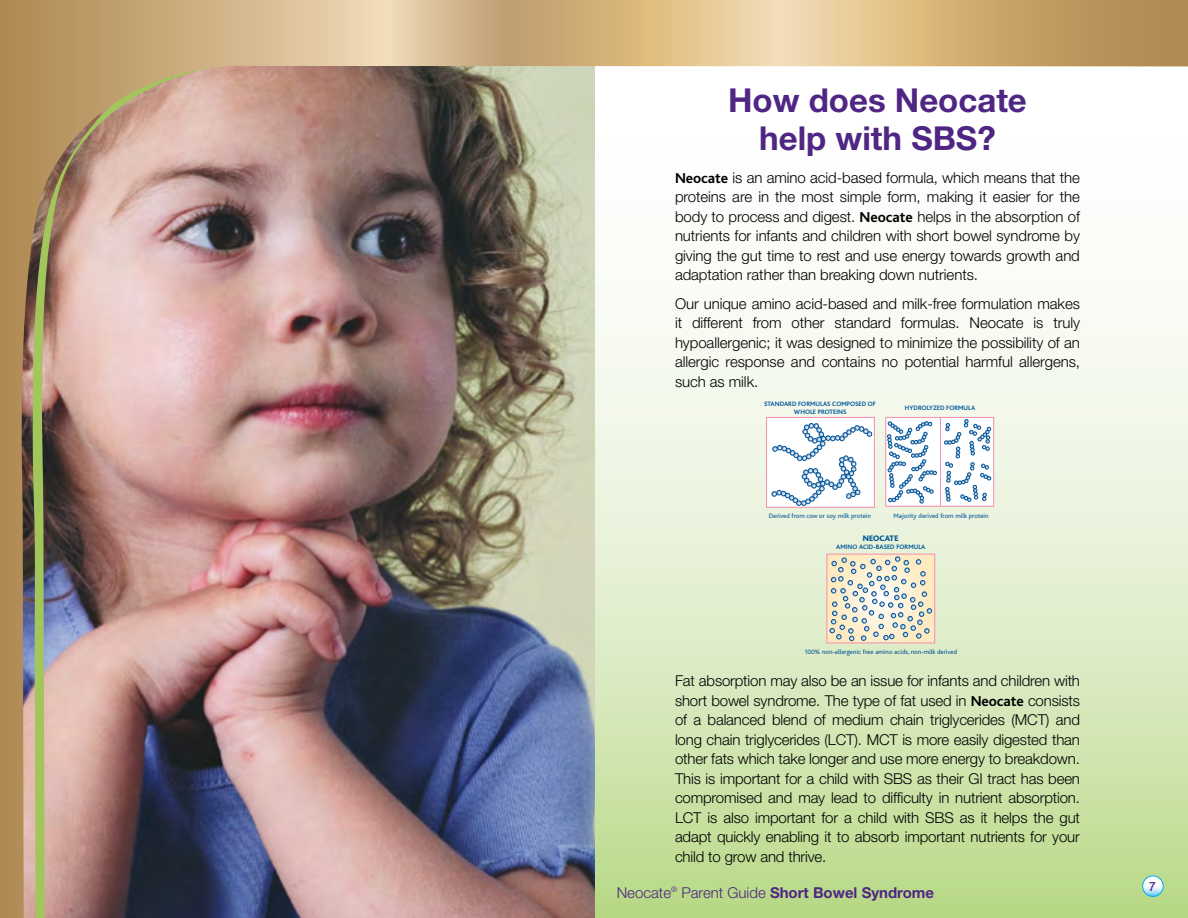
<style>
.page{position:relative;width:1188px;height:918px;background:#fff}
.page>*{position:absolute;margin:0;border:0;box-sizing:border-box;transform-origin:0 0}
.t1{font:700 33px/37.5px "Helvetica Neue";color:#4f2683;text-align:center}
.t2{font:300 15px/19.5px "Helvetica Neue";letter-spacing:-.005em;color:#000;text-align:justify}
.t3{font:300 15px "Helvetica Neue";color:#4f2683}
.t4{font:500 13.5px "Bliss";color:#4f2683}
.t5{font:800 8.4px "Bliss";letter-spacing:.005em;color:#005698}
.t6{font:6.75px "Bliss";letter-spacing:.005em;color:#005698}
.t7{font:700 6.75px/7.9px "Bliss";letter-spacing:.005em;color:#005698;text-align:center}
.s1{font-family:"Bliss";font-weight:700}
.s2{font-weight:700}
</style>
<div class="page">
<img style="left:0;top:0;width:1188px;height:918px">
<div style="left:886px;top:417px;width:108px;height:89px;background:#fff"></div>
<div style="left:885px;top:417px;width:109px;height:90px;border:1px solid #f48eac"></div>
<hr style="left:941px;top:417px;width:1px;height:89px;background:#fff">
<hr style="left:940px;top:417px;width:1px;height:89px;background:#f48eac">
<div style="left:827px;top:554px;width:108px;height:89px;background:#ffeabf"></div>
<div style="left:826px;top:554px;width:109px;height:89px;border:1px solid #f48eac"></div>
<div style="left:766px;top:417px;width:109px;height:91px;background:#fff;border:1px solid #f48eac"></div>
<svg style="left:944px;top:419px;width:47px;height:83px"></svg>
<svg style="left:887px;top:421px;width:50px;height:83px"></svg>
<svg style="left:830px;top:556px;width:102px;height:85px"></svg>
<svg style="left:772px;top:423px;width:100px;height:83px"></svg>
<svg style="left:1143px;top:876px;width:20px;height:20px"></svg>
<div style="left:1143px;top:876px;width:20px;height:21px;border:1px solid #00adeb;border-radius:50%"></div>
<h1 class="t1" style="left:728px;top:81px;width:300px">How does Neocate help with SBS?</h1>
<p class="t2" style="left:675px;top:167px;width:406px"><span class="s1">Neocate</span> is an amino acid-based formula, which means that the proteins are in the most simple form, making it easier for the body to process and digest. <span class="s1">Neocate</span> helps in the absorption of nutrients for infants and children with short bowel syndrome by giving the gut time to rest and use energy towards growth and adaptation rather than breaking down nutrients.</p>
<p class="t2" style="left:675px;top:293px;width:407px">Our unique amino acid-based and milk-free formulation makes it different from other standard formulas. Neocate is truly hypoallergenic; it was designed to minimize the possibility of an allergic response and contains no potential harmful allergens, such as milk.</p>
<p class="t7" style="left:764px;top:400px;width:113px">STANDARD FORMULAS COMPOSED OF<br>WHOLE PROTEINS</p>
<p class="t7" style="left:905px;top:404px;width:72px">HYDROLYZED FORMULA</p>
<p class="t6" style="left:769px;top:512px;width:104px">Derived from cow or soy milk protein</p>
<p class="t6" style="left:894px;top:512px;width:96px">Majority derived from milk protein</p>
<p class="t5" style="left:863px;top:534px;width:37px">NEOCATE</p>
<p class="t7" style="left:836px;top:543px;width:91px">AMINO ACID-BASED FORMULA</p>
<p class="t6" style="left:804px;top:649px;width:155px">100% non-allergenic free amino acids, non-milk derived</p>
<p class="t2" style="left:675px;top:671px;width:407px">Fat absorption may also be an issue for infants and children with short bowel syndrome. The type of fat used in <span class="s1">Neocate</span> consists of a balanced blend of medium chain triglycerides (MCT) and long chain triglycerides (LCT). MCT is more easily digested than other fats which take longer and use more energy to breakdown.<br>This is important for a child with SBS as their GI tract has been compromised and may lead to difficulty in nutrient absorption.<br>LCT is also important for a child with SBS as it helps the gut adapt quickly enabling it to absorb important nutrients for your child to grow and thrive.</p>
<p class="t3" style="left:617px;top:883px;width:319px">Neocate<sup>®</sup> Parent Guide <span class="s2">Short Bowel Syndrome</span></p>
<p class="t4" style="left:1148px;top:879px;width:9px">7</p>
</div>
